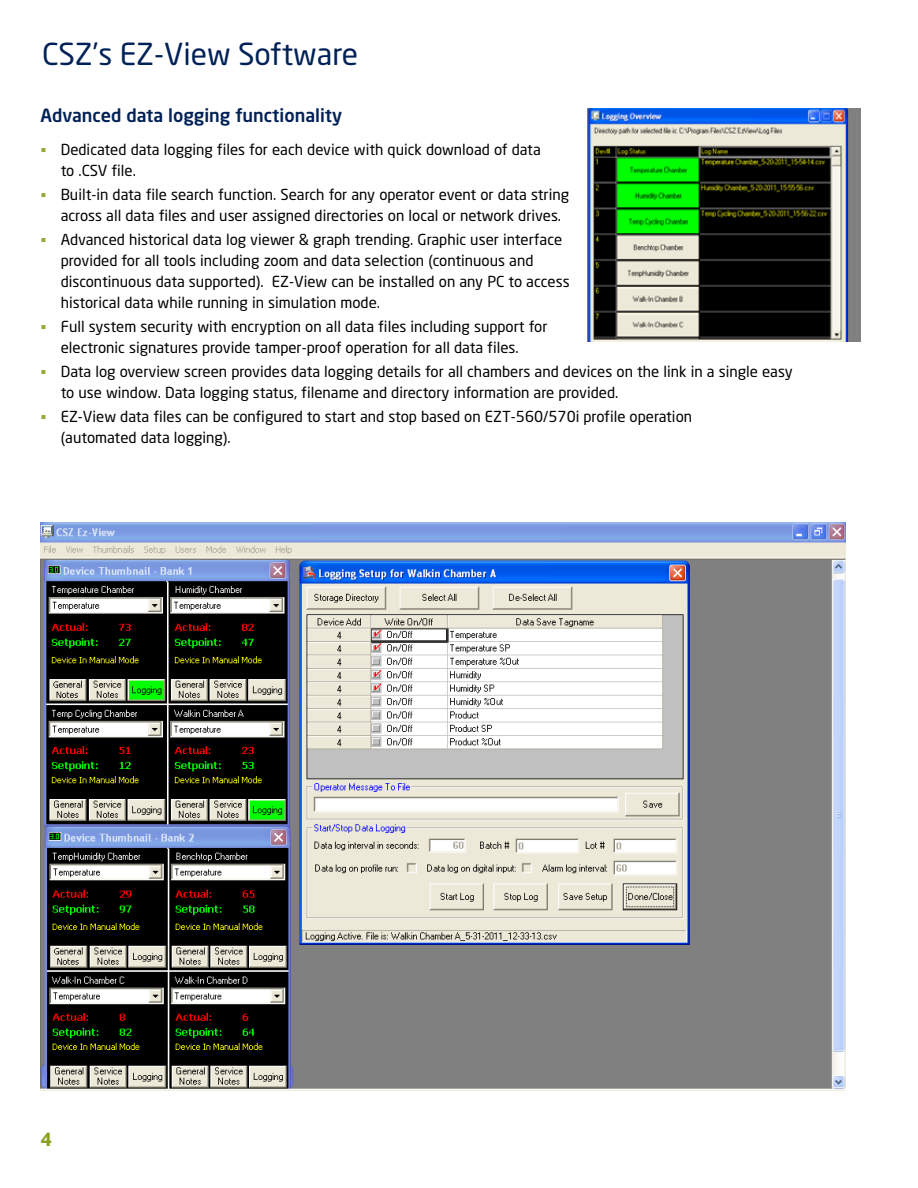
<style>
.page{position:relative;width:918px;height:1188px;background:#fff}
.page>*{position:absolute;margin:0;border:0;box-sizing:border-box;transform-origin:0 0}
.t1{font:30px "Neo Sans Std";color:#002157}
.t2{font:500 18px "Neo Sans Std";color:#002157}
.t3{font:700 18px "Neo Sans Std";color:#8ca122}
.t4{font:15px/21px "Neo Sans Std";color:#000}
</style>
<div class="page">
<img style="left:588px;top:108px;width:272px;height:234px">
<img style="left:40px;top:523px;width:806px;height:568px">
<p class="t1" style="left:42px;top:36px;width:318px">CSZ’s EZ-View Software</p>
<p class="t2" style="left:40px;top:104px;width:303px">Advanced data logging functionality</p>
<p class="t4" style="left:61px;top:139px;width:482px">Dedicated data logging files for each device with quick download of data to .CSV file.</p>
<p class="t4" style="left:61px;top:184px;width:510px">Built-in data file search function. Search for any operator event or data string across all data files and user assigned directories on local or network drives.</p>
<p class="t4" style="left:61px;top:229px;width:511px">Advanced historical data log viewer &amp; graph trending. Graphic user interface provided for all tools including zoom and data selection (continuous and discontinuous data supported). EZ-View can be installed on any PC to access historical data while running in simulation mode.</p>
<p class="t4" style="left:61px;top:316px;width:488px">Full system security with encryption on all data files including support for electronic signatures provide tamper-proof operation for all data files.</p>
<p class="t4" style="left:61px;top:361px;width:734px">Data log overview screen provides data logging details for all chambers and devices on the link in a single easy to use window. Data logging status, filename and directory information are provided.</p>
<p class="t4" style="left:61px;top:406px;width:633px">EZ-View data files can be configured to start and stop based on EZT-560/570i profile operation (automated data logging).</p>
<p class="t3" style="left:40px;top:1127px;width:13px">4</p>
</div>
